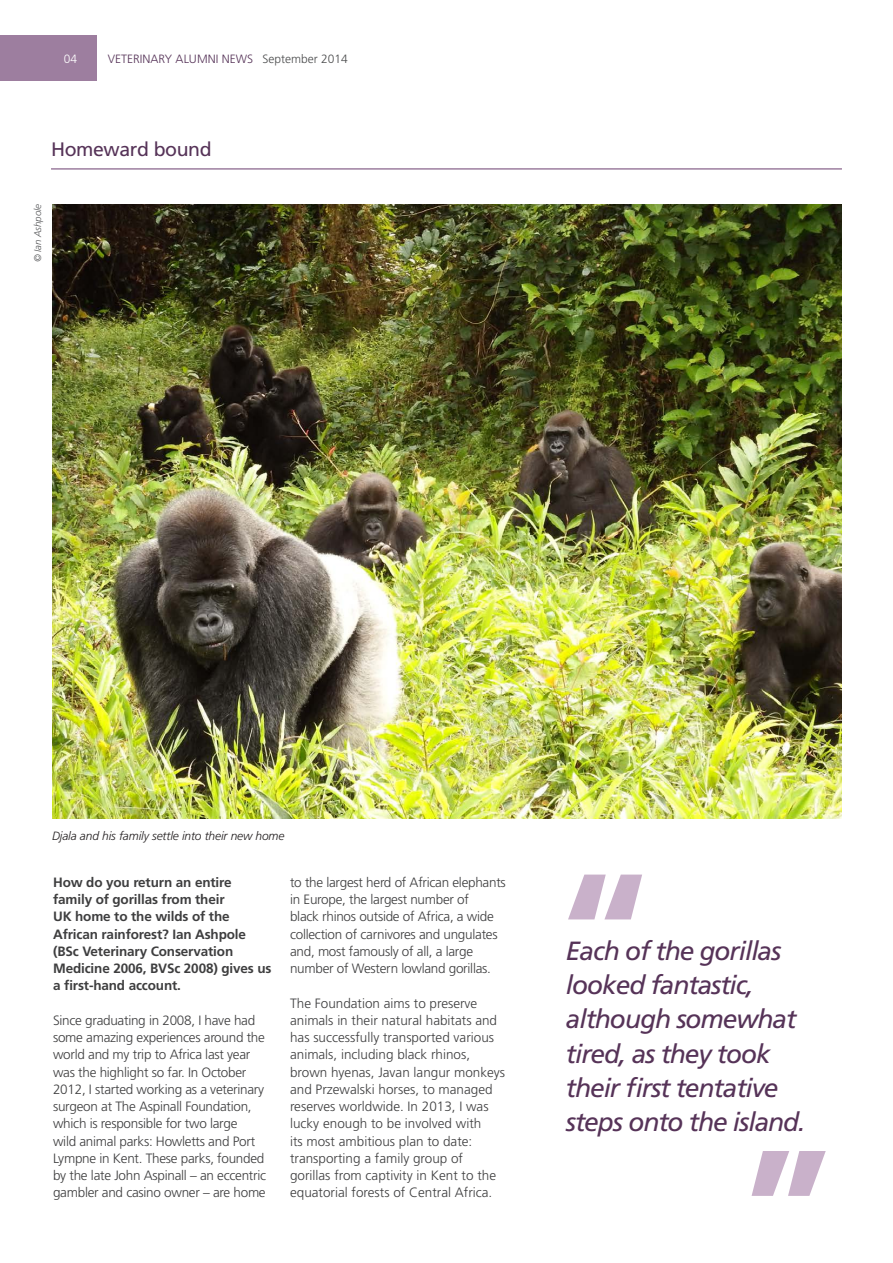
<style>
.page{position:relative;width:893px;height:1263px;background:#fff}
.page>*{position:absolute;margin:0;border:0;box-sizing:border-box;transform-origin:0 0}
.t1{font:italic 26.25px/34.3px "Frutiger LT Std";letter-spacing:-.04em;color:#563358}
.t2{font:19.5px "Frutiger LT Std";letter-spacing:-.02em;color:#563358}
.t3{font:300 13.5px/17.2px "Frutiger LT Std";letter-spacing:-.02em;color:#3e3e3f}
.t4{font:300 13.5px/17.2px "Frutiger LT Std";color:#3e3e3f}
.t5{font:700 13.5px/17.2px "Frutiger LT Std";letter-spacing:-.01em;color:#3e3e3f}
.t6{font:italic 300 12px "Frutiger LT Std";letter-spacing:-.01em;color:#231f20}
.t7{font:300 12px "Frutiger LT Std";color:#563358}
.t8{font:300 12px "Frutiger LT Std";color:#4b4c4d}
.t9{font:300 12px "Frutiger LT Std";color:#fff}
.t10{font:italic 300 9.75px "Frutiger LT Std";color:#57585a}
</style>
<div class="page">
<div style="left:0;top:36px;width:97px;height:45px;background:#9d7e9f"></div>
<hr style="left:51px;top:168px;width:791px;height:2px;background:#9d7e9f">
<svg style="left:568px;top:874px;width:74px;height:45px"></svg>
<svg style="left:752px;top:1151px;width:74px;height:45px"></svg>
<img style="left:52px;top:204px;width:790px;height:615px">
<p class="t9" style="left:64px;top:52px;width:15px">04</p>
<p class="t7" style="left:108px;top:52px;width:147px">VETERINARY ALUMNI NEWS</p>
<p class="t8" style="left:263px;top:52px;width:87px">September 2014</p>
<p class="t2" style="left:51px;top:138px;width:162px">Homeward bound</p>
<p class="t10" style="left:32px;top:262px;width:60px;rotate:-90deg">© Ian Ashpole</p>
<p class="t6" style="left:52px;top:829px;width:234px">Djala and his family settle into their new home</p>
<p class="t5" style="left:53px;top:873px;width:180px">How do you return an entire family of gorillas from their</p>
<p class="t5" style="left:53px;top:908px;width:220px">UK home to the wilds of the<br>African rainforest? Ian Ashpole (BSc Veterinary Conservation<br>Medicine 2006, BVSc 2008) gives us a first-hand account.</p>
<p class="t3" style="left:53px;top:1012px;width:214px">Since graduating in 2008, I have had some amazing experiences around the world and my trip to Africa last year was the highlight so far. In October 2012, I started working as a veterinary surgeon at The Aspinall Foundation, which is responsible for two large<br>wild animal parks: Howletts and Port Lympne in Kent. These parks, founded by the late John Aspinall – an eccentric gambler and casino owner – are home</p>
<p class="t3" style="left:290px;top:874px;width:217px">to the largest herd of African elephants in Europe, the largest number of<br>black rhinos outside of Africa, a wide collection of carnivores and ungulates and, most famously of all, a large number of Western lowland gorillas.</p>
<p class="t4" style="left:290px;top:994px;width:217px">The Foundation aims to preserve animals in their natural habitats and has successfully transported various animals, including black rhinos, brown hyenas, Javan langur monkeys and Przewalski horses, to managed reserves worldwide. In 2013, I was lucky enough to be involved with<br>its most ambitious plan to date: transporting a family group of gorillas from captivity in Kent to the equatorial forests of Central Africa.</p>
<p class="t1" style="left:566px;top:934px;width:241px">Each of the gorillas looked fantastic, although somewhat tired, as they took their first tentative steps onto the island.</p>
</div>
